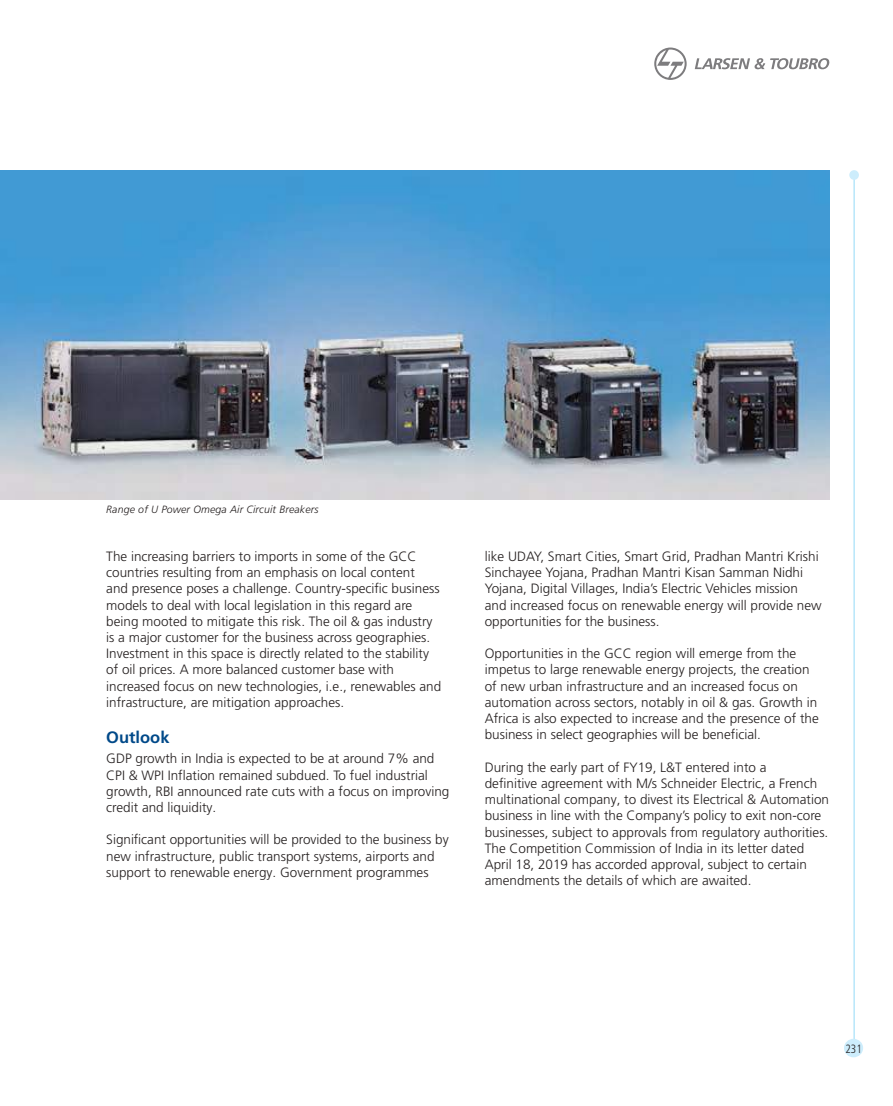
<style>
.page{position:relative;width:893px;height:1106px;background:#fff}
.page>*{position:absolute;margin:0;border:0;box-sizing:border-box;transform-origin:0 0}
.t1{font:700 16.5px "Frutiger LT Pro";color:#004989}
.t2{font:300 13.5px/16.2px "Frutiger LT Pro";color:#241f1f}
.t3{font:300 condensed 12px "Frutiger LT Pro";color:#241f1f;scale:.95 1}
.t4{font:italic 300 10.5px "Frutiger LT Pro";letter-spacing:.015em;color:#241f1f}
</style>
<div class="page">
<svg style="left:654px;top:48px;width:33px;height:32px"></svg>
<svg style="left:695px;top:58px;width:134px;height:11px"></svg>
<hr style="left:854px;top:172px;width:1px;height:871px;background:#93daf8">
<div style="left:849px;top:170px;width:10px;height:10px;background:#cdedfc;border-radius:50%"></div>
<div style="left:844px;top:1038px;width:19px;height:19px;background:#cdedfc;border-radius:50%"></div>
<img style="left:0;top:170px;width:829px;height:330px">
<p class="t4" style="left:106px;top:503px;width:214px">Range of U Power Omega Air Circuit Breakers</p>
<p class="t2" style="left:106px;top:548px;width:336px">The increasing barriers to imports in some of the GCC countries resulting from an emphasis on local content<br>and presence poses a challenge. Country-specific business models to deal with local legislation in this regard are being mooted to mitigate this risk. The oil &amp; gas industry is a major customer for the business across geographies.<br>Investment in this space is directly related to the stability of oil prices. A more balanced customer base with increased focus on new technologies, i.e., renewables and infrastructure, are mitigation approaches.</p>
<p class="t1" style="left:106px;top:727px;width:65px">Outlook</p>
<p class="t2" style="left:106px;top:750px;width:345px">GDP growth in India is expected to be at around 7% and CPI &amp; WPI Inflation remained subdued. To fuel industrial growth, RBI announced rate cuts with a focus on improving credit and liquidity.</p>
<p class="t2" style="left:106px;top:831px;width:344px">Significant opportunities will be provided to the business by new infrastructure, public transport systems, airports and support to renewable energy. Government programmes</p>
<p class="t2" style="left:485px;top:548px;width:338px">like UDAY, Smart Cities, Smart Grid, Pradhan Mantri Krishi Sinchayee Yojana, Pradhan Mantri Kisan Samman Nidhi Yojana, Digital Villages, India’s Electric Vehicles mission and increased focus on renewable energy will provide new opportunities for the business.</p>
<p class="t2" style="left:485px;top:645px;width:336px">Opportunities in the GCC region will emerge from the impetus to large renewable energy projects, the creation of new urban infrastructure and an increased focus on automation across sectors, notably in oil &amp; gas. Growth in Africa is also expected to increase and the presence of the business in select geographies will be beneficial.</p>
<p class="t2" style="left:485px;top:759px;width:346px">During the early part of FY19, L&amp;T entered into a<br>definitive agreement with M/s Schneider Electric, a French multinational company, to divest its Electrical &amp; Automation business in line with the Company’s policy to exit non-core businesses, subject to approvals from regulatory authorities.<br>The Competition Commission of India in its letter dated April 18, 2019 has accorded approval, subject to certain amendments the details of which are awaited.</p>
<p class="t3" style="left:845px;top:1041px;width:19px">231</p>
</div>
